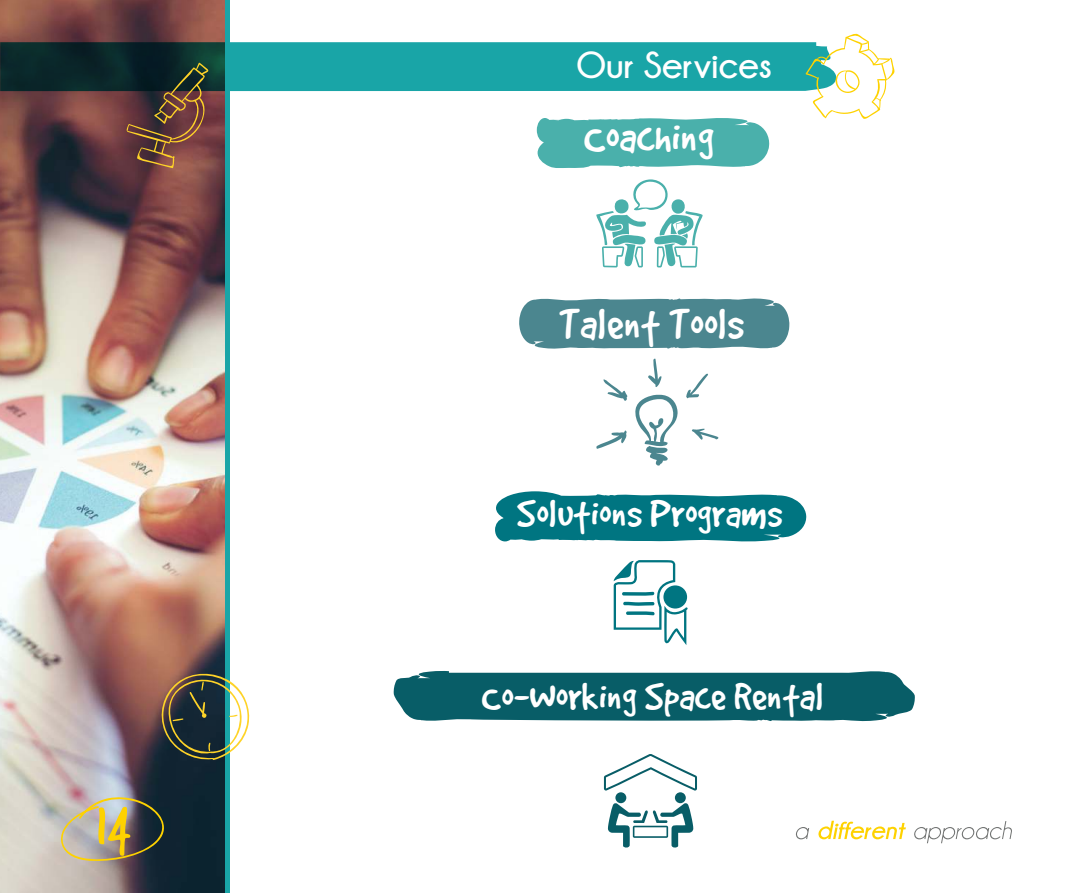
<style>
.page{position:relative;width:1080px;height:893px;background:#fff}
.page>*{position:absolute;margin:0;border:0;box-sizing:border-box;transform-origin:0 0}
.t1{font:60px "Trash Hand";color:#fed200}
.t2{font:47.1px "Good Dog Plain";letter-spacing:.01em;color:#fff}
.t3{font:42.45px "Good Dog Plain";letter-spacing:.01em;color:#fff}
.t4{font:700 37.5px "Champagne&Limousines";color:#fff}
</style>
<div class="page">
<img style="left:0;top:0;width:225px;height:893px">
<svg style="left:795px;top:827px;width:14px;height:12px"></svg>
<svg style="left:818px;top:821px;width:88px;height:18px"></svg>
<svg style="left:914px;top:821px;width:98px;height:22px"></svg>
<img style="left:59px;top:795px;width:106px;height:66px">
<svg style="left:0;top:42px;width:805px;height:49px;background:#16888a"></svg>
<svg style="left:126px;top:63px;width:87px;height:105px;background:#5a4036"></svg>
<svg style="left:805px;top:33px;width:90px;height:86px"></svg>
<svg style="left:596px;top:179px;width:107px;height:89px"></svg>
<svg style="left:537px;top:118px;width:232px;height:50px;background:#5ab6b2"></svg>
<svg style="left:635px;top:395px;width:43px;height:71px"></svg>
<svg style="left:648px;top:359px;width:13px;height:28px"></svg>
<svg style="left:596px;top:430px;width:31px;height:19px"></svg>
<svg style="left:692px;top:428px;width:27px;height:12px"></svg>
<svg style="left:603px;top:379px;width:24px;height:22px"></svg>
<svg style="left:686px;top:373px;width:22px;height:25px"></svg>
<svg style="left:519px;top:298px;width:270px;height:51px;background:#598f97"></svg>
<svg style="left:604px;top:754px;width:93px;height:36px"></svg>
<div style="left:615px;top:792px;width:11px;height:11px;background:#085d67;border-radius:50%"></div>
<svg style="left:608px;top:803px;width:85px;height:45px"></svg>
<div style="left:675px;top:792px;width:11px;height:11px;background:#085d67;border-radius:50%"></div>
<svg style="left:393px;top:671px;width:522px;height:51px;background:#206d76"></svg>
<svg style="left:613px;top:560px;width:75px;height:85px"></svg>
<svg style="left:495px;top:491px;width:311px;height:51px;background:#228792"></svg>
<hr style="left:225px;top:0;width:4px;height:893px;background:#19a5a7">
<svg style="left:158px;top:671px;width:92px;height:90px"></svg>
<h1 class="t1" style="left:95px;top:796px;width:36px">14</h1>
<p class="t4" style="left:576px;top:48px;width:197px">Our Services</p>
<p class="t2" style="left:584px;top:114px;width:131px">Coaching</p>
<p class="t2" style="left:559px;top:301px;width:186px">Talent Tools</p>
<p class="t3" style="left:517px;top:493px;width:266px">Solutions Programs</p>
<p class="t3" style="left:482px;top:676px;width:343px">Co-Working Space Rental</p>
</div>
